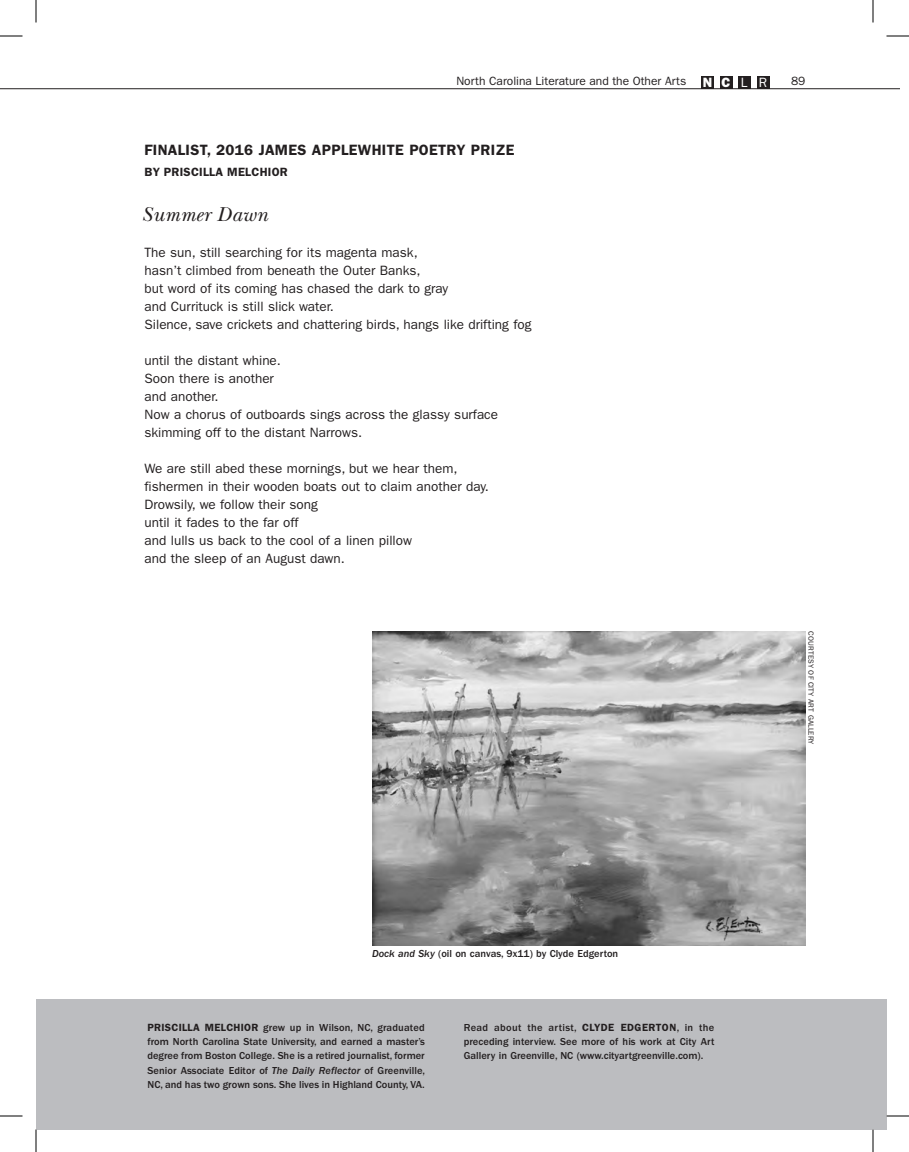
<style>
.page{position:relative;width:909px;height:1152px;background:#fff}
.page>*{position:absolute;margin:0;border:0;box-sizing:border-box;transform-origin:0 0}
.t1{font:italic 21px "New Baskerville";letter-spacing:.02em;color:#231f20}
.t2{font:600 15px "Franklin Gothic";letter-spacing:.02em;color:#231f20}
.t3{font:13.5px/18px "Franklin Gothic";color:#231f20}
.t4{font:12px "Franklin Gothic";color:#231f20}
.t5{font:600 12px "Franklin Gothic";letter-spacing:.02em;color:#231f20}
.t6{font:500 10.5px/14.2px "Franklin Gothic";color:#231f20;text-align:justify}
.t7{font:7.5px "Franklin Gothic";letter-spacing:.01em;color:#231f20}
.s1{font-weight:800;font-size:13.5px;color:#fff}
.s2{font-size:13.5px;color:#fff}
.s3{font-style:italic}
.s4{font-weight:600}
</style>
<div class="page">
<hr style="left:0;top:88px;width:36px;height:1px;background:#231f20">
<div style="left:701px;top:76px;width:13px;height:13px;background:#231f20"></div>
<div style="left:720px;top:76px;width:12px;height:13px;background:#231f20"></div>
<div style="left:738px;top:76px;width:13px;height:13px;background:#231f20"></div>
<div style="left:757px;top:76px;width:13px;height:13px;background:#231f20"></div>
<hr style="left:36px;top:88px;width:864px;height:1px;background:#231f20">
<div style="left:36px;top:999px;width:850px;height:131px;background:#bcbdc0"></div>
<img style="left:372px;top:631px;width:434px;height:315px">
<svg style="left:0;top:36px;width:22px;height:1px"></svg>
<svg style="left:886px;top:36px;width:23px;height:1px"></svg>
<svg style="left:0;top:1116px;width:22px;height:1px"></svg>
<svg style="left:886px;top:1116px;width:23px;height:1px"></svg>
<svg style="left:36px;top:0;width:1px;height:22px"></svg>
<svg style="left:36px;top:1130px;width:1px;height:22px"></svg>
<svg style="left:873px;top:0;width:1px;height:22px"></svg>
<svg style="left:873px;top:1130px;width:1px;height:22px"></svg>
<p class="t4" style="left:456px;top:74px;width:312px">North Carolina Literature and the Other Arts <span class="s1">N C</span> <span class="s2">L R</span></p>
<p class="t4" style="left:791px;top:74px;width:16px">89</p>
<p class="t2" style="left:145px;top:141px;width:371px">FINALIST, 2016 JAMES APPLEWHITE POETRY PRIZE</p>
<p class="t5" style="left:145px;top:165px;width:145px">BY PRISCILLA MELCHIOR</p>
<h1 class="t1" style="left:142px;top:202px;width:128px">Summer Dawn</h1>
<p class="t3" style="left:145px;top:244px;width:388px">The sun, still searching for its magenta mask,<br>hasn’t climbed from beneath the Outer Banks,<br>but word of its coming has chased the dark to gray<br>and Currituck is still slick water.<br>Silence, save crickets and chattering birds, hangs like drifting fog</p>
<p class="t3" style="left:145px;top:352px;width:355px">until the distant whine.<br>Soon there is another<br>and another.<br>Now a chorus of outboards sings across the glassy surface skimming off to the distant Narrows.</p>
<p class="t3" style="left:145px;top:460px;width:346px">We are still abed these mornings, but we hear them, fishermen in their wooden boats out to claim another day.<br>Drowsily, we follow their song<br>until it fades to the far off<br>and lulls us back to the cool of a linen pillow<br>and the sleep of an August dawn.</p>
<p class="t6" style="left:372px;top:946px;width:248px"><span class="s3">Dock and Sky</span> (oil on canvas, 9x11) by Clyde Edgerton</p>
<p class="t6" style="left:148px;top:1020px;width:279px"><span class="s4">PRISCILLA MELCHIOR</span> grew up in Wilson, NC, graduated from North Carolina State University, and earned a master’s degree from Boston College. She is a retired journalist, former Senior Associate Editor of <span class="s3">The Daily Reflector</span> of Greenville, NC, and has two grown sons. She lives in Highland County, VA.</p>
<p class="t6" style="left:464px;top:1020px;width:252px">Read about the artist, <span class="s4">CLYDE EDGERTON</span>, in the preceding interview. See more of his work at City Art Gallery in Greenville, NC (www.cityartgreenville.com).</p>
<p class="t7" style="left:815px;top:631px;width:115px;rotate:90deg">COURTESY OF CITY ART GALLERY</p>
</div>
